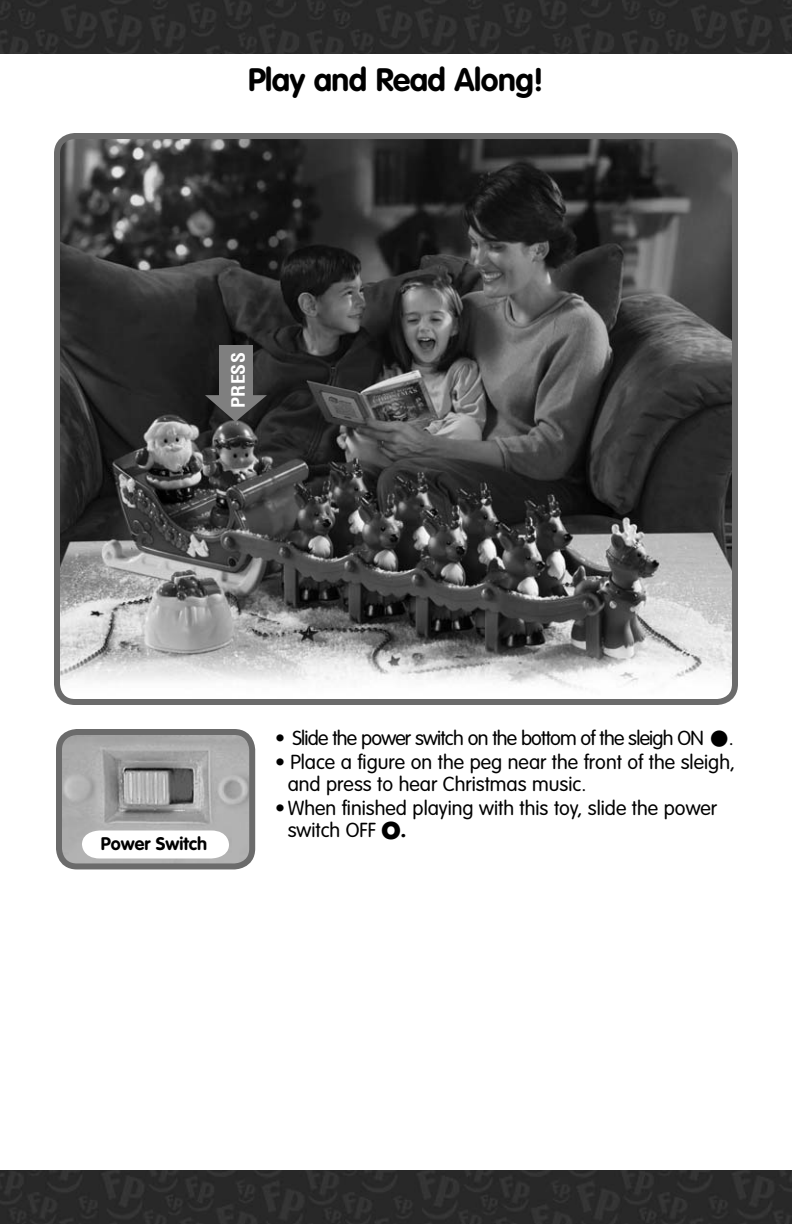
<style>
.page{position:relative;width:792px;height:1224px;background:#fff}
.page>*{position:absolute;margin:0;border:0;box-sizing:border-box;transform-origin:0 0}
.t1{font:300 46px "VAG Rounded Std";color:#000}
.t2{font:700 32px "VAG Rounded Std";letter-spacing:-.015em;color:#000}
.t3{font:300 20px/22px "VAG Rounded Std";color:#000}
.t4{font:300 20px "VAG Rounded Std";letter-spacing:-.04em;color:#000}
.t5{font:700 18px "VAG Rounded Std";color:#000}
.t6{font:700 condensed 18px "Helvetica LT Std";color:#fff;scale:1.1 1}
.s1{font-weight:900;font-size:32px}
.s2{font-weight:900}
</style>
<div class="page">
<img style="left:57px;top:136px;width:678px;height:566px;border-radius:18px">
<div style="left:54px;top:133px;width:684px;height:572px;border:6px solid #6b6b6b;border-radius:18px"></div>
<img style="left:63px;top:736px;width:185px;height:126px">
<div style="left:56px;top:729px;width:199px;height:140px;border:6px solid #6b6b6b;border-radius:18px"></div>
<svg style="left:82px;top:830px;width:147px;height:28px"></svg>
<div style="left:219px;top:346px;width:34px;height:53px;background:#7f7f7f"></div>
<svg style="left:205px;top:395px;width:62px;height:27px;background:#4d4d4d"></svg>
<img style="left:0;top:0;width:792px;height:54px">
<img style="left:0;top:1170px;width:792px;height:54px">
<h2 class="t2" style="left:248px;top:64px;width:297px">Play and Read Along!</h2>
<p class="t6" style="left:232px;top:408px;width:52px;rotate:-90deg">PRESS</p>
<p class="t5" style="left:101px;top:835px;width:108px">Power Switch</p>
<p class="t4" style="left:275px;top:730px;width:430px">• Slide the power switch on the bottom of the sleigh ON</p>
<h1 class="t1" style="left:708px;top:720px;width:28px">•<sup>.</sup></h1>
<p class="t3" style="left:288px;top:753px;width:449px;text-indent:-13px">• Place a figure on the peg near the front of the sleigh, and press to hear Christmas music.</p>
<p class="t3" style="left:288px;top:799px;width:431px;text-indent:-13px">• When finished playing with this toy, slide the power switch OFF <span class="s1">o</span><span class="s2">.</span></p>
</div>
